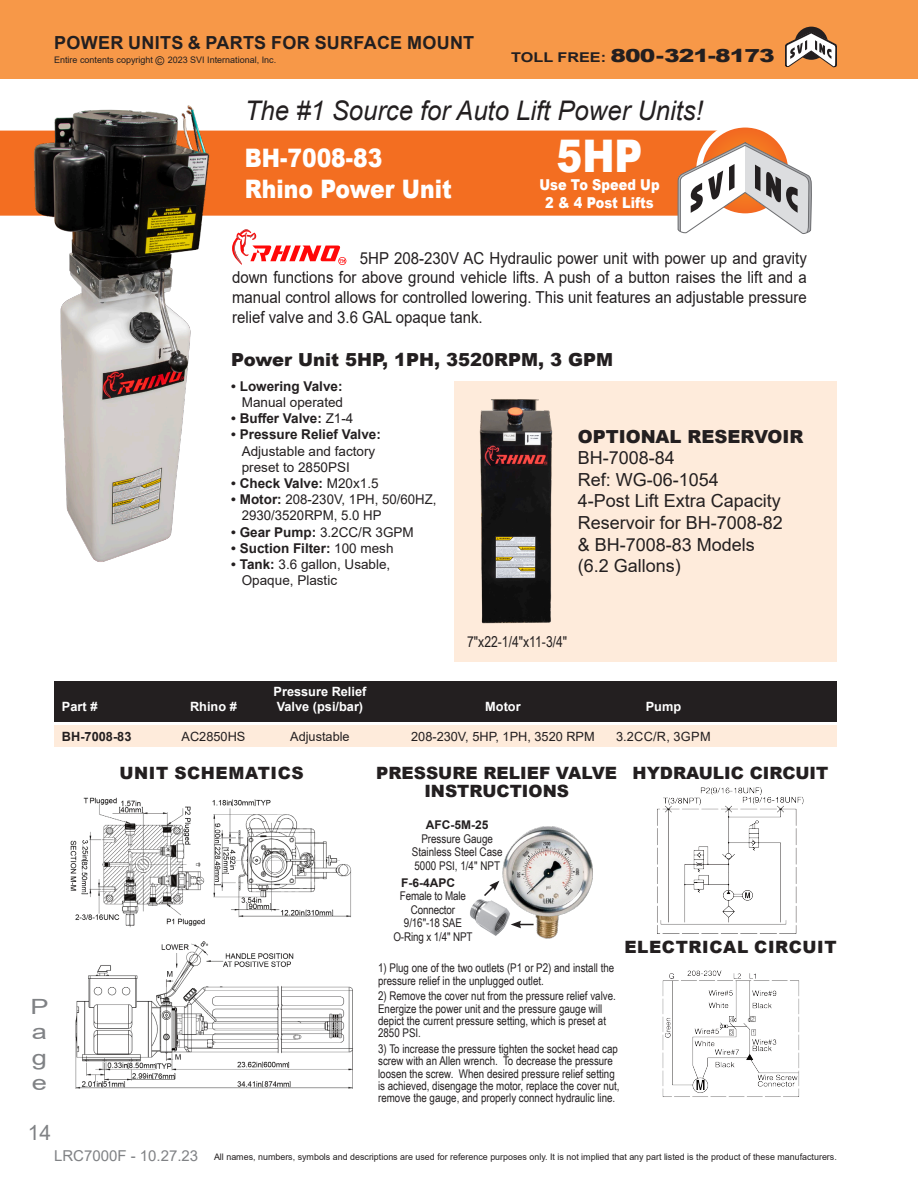
<style>
.page{position:relative;width:918px;height:1188px;background:#fff}
.page>*{position:absolute;margin:0;border:0;box-sizing:border-box;transform-origin:0 0}
.t1{font:900 45px "Arial";color:#fff;scale:.86 1}
.t2{font:italic 27px "Arial";color:#231f20;scale:.95 1}
.t3{font:900 25.5px "Arial";color:#fff;scale:.86 1}
.t4{font:21px/25.2px "Arial";color:#808285;text-align:justify;scale:1.3 1}
.t5{font:21px "Arial";color:#808285}
.t6{font:18px/21.6px "Arial";color:#231f20;text-align:justify}
.t7{font:900 18px "Arial";color:#231f20}
.t8{font:700 18px "Arial";letter-spacing:.015em;color:#231f20}
.t9{font:900 18px "Arial";letter-spacing:-.04em;color:#231f20;scale:1.3 1}
.t10{font:900 16.95px "Arial";color:#231f20}
.t11{font:900 16.95px "Arial";letter-spacing:.035em;color:#231f20}
.t12{font:16.5px/19.8px "Arial";color:#231f20;text-align:justify;scale:.91 1}
.t13{font:900 15px "Arial";color:#fff;scale:.86 1}
.t14{font:15px "Arial Narrow";color:#231f20}
.t15{font:15px "Arial";color:#808285}
.t16{font:13.5px/16.2px "Arial";color:#231f20}
.t17{font:700 13.5px/16.2px "Arial";color:#231f20;text-align:right}
.t18{font:12.75px "Arial";color:#231f20}
.t19{font:700 12.75px "Arial";color:#fff}
.t20{font:700 12.75px "Arial";color:#231f20}
.t21{font:12px/12.3px "Arial Narrow";color:#231f20}
.t22{font:700 12px "Arial";color:#231f20}
.t23{font:9px "Arial";color:#231f20}
.s1{font-size:12px}
.s2{font-weight:700;font-size:13.5px}
.s3{font-weight:400}
.s4{font-weight:700}
</style>
<div class="page">
<div style="left:0;top:0;width:918px;height:78px;background:#f79848"></div>
<svg style="left:785px;top:27px;width:52px;height:40px"></svg>
<div style="left:0;top:131px;width:716px;height:85px;background:#f36e21"></div>
<svg style="left:699px;top:125px;width:92px;height:91px"></svg>
<div style="left:696px;top:121px;width:98px;height:98px;border:6px solid #fff;border-radius:50%"></div>
<svg style="left:677px;top:141px;width:135px;height:93px"></svg>
<img style="left:24px;top:78px;width:197px;height:484px">
<img style="left:662px;top:970px;width:137px;height:127px">
<img style="left:657px;top:787px;width:147px;height:147px">
<div style="left:54px;top:681px;width:783px;height:41px;background:#231f20"></div>
<div style="left:54px;top:725px;width:783px;height:22px;background:#feebdb"></div>
<svg style="left:232px;top:229px;width:114px;height:36px"></svg>
<img style="left:70px;top:797px;width:283px;height:292px">
<div style="left:454px;top:381px;width:383px;height:281px;background:#feebdb"></div>
<img style="left:479px;top:399px;width:74px;height:225px">
<img style="left:470px;top:894px;width:16px;height:36px">
<img style="left:486px;top:826px;width:107px;height:113px">
<svg style="left:511px;top:921px;width:23px;height:7px"></svg>
<h3 class="t8" style="left:54px;top:30px;width:421px">POWER UNITS &amp; PARTS FOR SURFACE MOUNT</h3>
<p class="t23" style="left:54px;top:54px;width:224px">Entire contents copyright <span class="s1">©</span> 2023 SVI International, Inc.</p>
<p class="t2" style="left:245px;top:93px;width:484px">The #1 Source for Auto Lift Power Units!</p>
<p class="t3" style="left:245px;top:140px;width:162px">BH-7008-83</p>
<p class="t3" style="left:245px;top:170px;width:242px">Rhino Power Unit</p>
<h3 class="t9" style="left:511px;top:43px;width:204px"><span class="s2">TOLL FREE:</span> 800-321-8173</h3>
<p class="t1" style="left:557px;top:123px;width:101px">5HP</p>
<p class="t13" style="left:539px;top:174px;width:141px">Use To Speed Up</p>
<p class="t13" style="left:545px;top:192px;width:128px">2 &amp; 4 Post Lifts</p>
<p class="t12" style="left:232px;top:248px;width:633px;text-indent:128px">5HP 208-230V AC Hydraulic power unit with power up and gravity down functions for above ground vehicle lifts. A push of a button raises the lift and a manual control allows for controlled lowering. This unit features an adjustable pressure relief valve and 3.6 GAL opaque tank.</p>
<p class="t7" style="left:231px;top:346px;width:383px">Power Unit 5HP, 1PH, 3520RPM, 3 GPM</p>
<p class="t17" style="left:231px;top:378px;width:113px">• Lowering Valve:<br><span class="s3">Manual operated</span></p>
<p class="t17" style="left:231px;top:410px;width:124px">• Buffer Valve: <span class="s3">Z1-4</span></p>
<p class="t16" style="left:242px;top:426px;width:141px;text-indent:-10px"><span class="s4">• Pressure Relief Valve:<br></span>Adjustable and factory preset to 2850PSI</p>
<p class="t17" style="left:231px;top:475px;width:149px">• Check Valve: <span class="s3">M20x1.5</span></p>
<p class="t16" style="left:242px;top:491px;width:196px;text-indent:-10px"><span class="s4">• Motor:</span> 208-230V, 1PH, 50/60HZ,<br>2930/3520RPM, 5.0 HP</p>
<p class="t16" style="left:231px;top:524px;width:184px"><span class="s4">• Gear Pump:</span> 3.2CC/R 3GPM</p>
<p class="t17" style="left:231px;top:540px;width:164px">• Suction Filter: <span class="s3">100 mesh</span></p>
<p class="t16" style="left:242px;top:556px;width:150px;text-indent:-10px"><span class="s4">• Tank:</span> 3.6 gallon, Usable,<br>Opaque, Plastic</p>
<p class="t7" style="left:578px;top:423px;width:227px">OPTIONAL RESERVOIR</p>
<p class="t6" style="left:578px;top:447px;width:99px">BH-7008-84</p>
<p class="t6" style="left:578px;top:468px;width:143px">Ref: WG-06-1054</p>
<p class="t6" style="left:578px;top:490px;width:207px">4-Post Lift Extra Capacity Reservoir for BH-7008-82 &amp; BH-7008-83 Models</p>
<p class="t6" style="left:578px;top:555px;width:105px">(6.2 Gallons)</p>
<p class="t19" style="left:274px;top:683px;width:94px">Pressure Relief</p>
<p class="t14" style="left:467px;top:630px;width:102px">7"x22-1/4"x11-3/4"</p>
<p class="t19" style="left:62px;top:698px;width:37px">Part #</p>
<p class="t19" style="left:190px;top:698px;width:48px">Rhino #</p>
<p class="t19" style="left:277px;top:698px;width:88px">Valve (psi/bar)</p>
<p class="t19" style="left:485px;top:698px;width:37px">Motor</p>
<p class="t19" style="left:646px;top:698px;width:37px">Pump</p>
<p class="t20" style="left:62px;top:728px;width:71px">BH-7008-83</p>
<p class="t18" style="left:182px;top:728px;width:65px">AC2850HS</p>
<p class="t18" style="left:290px;top:728px;width:61px">Adjustable</p>
<p class="t18" style="left:411px;top:728px;width:185px">208-230V, 5HP, 1PH, 3520 RPM</p>
<p class="t18" style="left:616px;top:728px;width:96px">3.2CC/R, 3GPM</p>
<p class="t11" style="left:120px;top:761px;width:186px">UNIT SCHEMATICS</p>
<h3 class="t4" style="left:31px;top:994px;width:16px">P a g e</h3>
<h3 class="t5" style="left:28px;top:1118px;width:25px">14</h3>
<p class="t10" style="left:376px;top:761px;width:243px">PRESSURE RELIEF VALVE</p>
<p class="t10" style="left:424px;top:779px;width:146px">INSTRUCTIONS</p>
<p class="t10" style="left:633px;top:761px;width:197px">HYDRAULIC CIRCUIT</p>
<p class="t22" style="left:426px;top:817px;width:64px">AFC-5M-25</p>
<p class="t21" style="left:421px;top:832px;width:73px">Pressure Gauge</p>
<p class="t21" style="left:412px;top:845px;width:92px">Stainless Steel Case</p>
<p class="t21" style="left:414px;top:859px;width:87px">5000 PSI, 1/4" NPT</p>
<p class="t22" style="left:401px;top:874px;width:55px">F-6-4APC</p>
<p class="t21" style="left:400px;top:889px;width:68px;line-height:13.5px;text-align:center">Female to Male<br>Connector</p>
<p class="t21" style="left:393px;top:916px;width:81px;line-height:13.5px;text-align:center">9/16"-18 SAE<br>O-Ring x 1/4" NPT</p>
<p class="t11" style="left:624px;top:934px;width:214px">ELECTRICAL CIRCUIT</p>
<p class="t21" style="left:378px;top:961px;width:238px">1) Plug one of the two outlets (P1 or P2) and install the pressure relief in the unplugged outlet.</p>
<p class="t21" style="left:378px;top:989px;width:239px">2) Remove the cover nut from the pressure relief valve.<br>Energize the power unit and the pressure gauge will depict the current pressure setting, which is preset at 2850 PSI.</p>
<p class="t21" style="left:378px;top:1042px;width:243px">3) To increase the pressure tighten the socket head cap screw with an Allen wrench. To decrease the pressure loosen the screw. When desired pressure relief setting is achieved, disengage the motor, replace the cover nut, remove the gauge, and properly connect hydraulic line.</p>
<p class="t15" style="left:54px;top:1146px;width:146px">LRC7000F - 10.27.23</p>
<p class="t23" style="left:214px;top:1151px;width:624px">All names, numbers, symbols and descriptions are used for reference purposes only. It is not implied that any part listed is the product of these manufacturers.</p>
</div>
